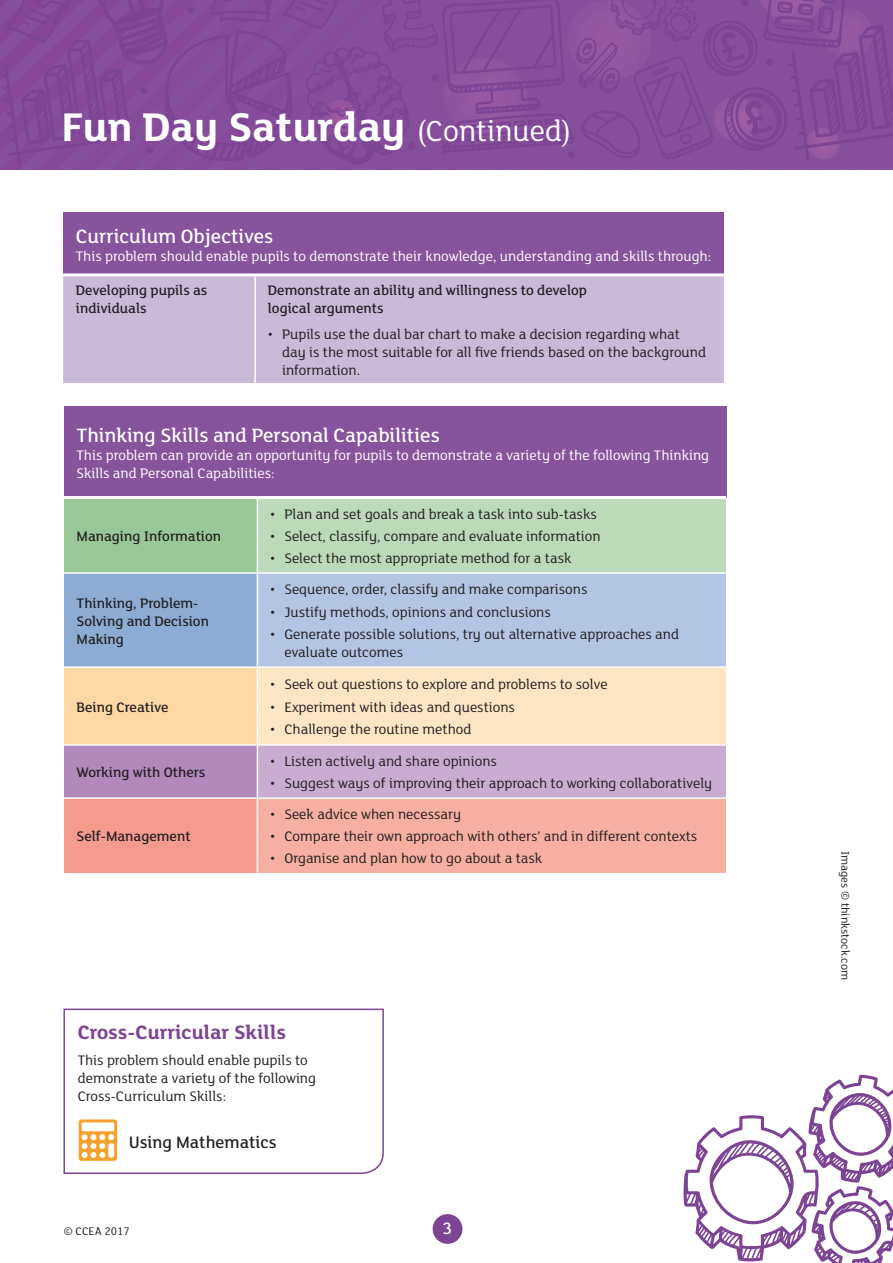
<style>
.page{position:relative;width:893px;height:1263px;background:#fff}
.page>*{position:absolute;margin:0;border:0;box-sizing:border-box;transform-origin:0 0}
.t1{font:700 43.5px "FS Lola";color:#fff}
.TSPC_Curriculum_head{font:500 21px "FS Lola";color:#fff}
.cross_curricular_ski{font:700 21px "FS Lola";color:#7d4494}
.t2{font:500 18px "FS Lola";color:#231f20}
.t3{font:500 18px "FS Lola";color:#fff}
.t4{font:15px/18px "FS Lola";color:#231f20}
.t5{font:15px/18px "FS Lola";color:#fff}
.table_header{font:500 15px/18px "FS Lola";color:#231f20}
.Links_H1{font:12px "FS Lola";color:#231f20}
.s1{font-weight:400;font-size:31.5px}
</style>
<div class="page">
<div style="left:433px;top:1214px;width:29px;height:30px;background:#7d4494;border-radius:50%"></div>
<div style="left:63px;top:213px;width:661px;height:62px;background:#86539c"></div>
<div style="left:63px;top:276px;width:661px;height:107px;background:#cab9d7"></div>
<hr style="left:254px;top:276px;width:2px;height:107px;background:#fff">
<hr style="left:63px;top:273px;width:192px;height:3px;background:#fff">
<hr style="left:255px;top:273px;width:469px;height:3px;background:#fff">
<div style="left:64px;top:406px;width:662px;height:91px;background:#86539c"></div>
<div style="left:64px;top:497px;width:193px;height:76px;background:#98c898"></div>
<div style="left:257px;top:497px;width:469px;height:76px;background:#bcd9b9"></div>
<div style="left:64px;top:573px;width:193px;height:94px;background:#8dacd4"></div>
<div style="left:257px;top:573px;width:469px;height:94px;background:#b3c5e2"></div>
<div style="left:64px;top:667px;width:193px;height:78px;background:#fdd8a5"></div>
<div style="left:257px;top:667px;width:469px;height:78px;background:#fde6c4"></div>
<div style="left:64px;top:745px;width:193px;height:53px;background:#b189bb"></div>
<div style="left:257px;top:745px;width:469px;height:53px;background:#c8add0"></div>
<div style="left:64px;top:798px;width:193px;height:75px;background:#f49b8e"></div>
<div style="left:257px;top:798px;width:469px;height:75px;background:#f7afa2"></div>
<hr style="left:257px;top:499px;width:1px;height:73px;background:#fff">
<hr style="left:257px;top:574px;width:1px;height:92px;background:#fff">
<hr style="left:257px;top:668px;width:1px;height:76px;background:#fff">
<hr style="left:257px;top:746px;width:1px;height:51px;background:#fff">
<hr style="left:257px;top:799px;width:1px;height:74px;background:#fff">
<hr style="left:64px;top:572px;width:193px;height:2px;background:#fff">
<hr style="left:257px;top:572px;width:469px;height:2px;background:#fff">
<hr style="left:64px;top:666px;width:193px;height:2px;background:#fff">
<hr style="left:257px;top:666px;width:469px;height:2px;background:#fff">
<hr style="left:64px;top:744px;width:193px;height:2px;background:#fff">
<hr style="left:257px;top:744px;width:469px;height:2px;background:#fff">
<hr style="left:64px;top:797px;width:193px;height:2px;background:#fff">
<hr style="left:257px;top:797px;width:469px;height:2px;background:#fff">
<hr style="left:64px;top:496px;width:193px;height:3px;background:#fff">
<hr style="left:257px;top:496px;width:469px;height:3px;background:#fff">
<svg style="left:63px;top:1008px;width:321px;height:166px"></svg>
<svg style="left:79px;top:1119px;width:38px;height:42px"></svg>
<svg style="left:0;top:0;width:893px;height:170px;background:#854c9a"></svg>
<svg style="left:683px;top:1075px;width:210px;height:188px"></svg>
<h1 class="t1" style="left:62px;top:97px;width:511px">Fun Day Saturday <span class="s1">(Continued)</span></h1>
<p class="TSPC_Curriculum_head" style="left:76px;top:222px;width:199px">Curriculum Objectives</p>
<p class="t5" style="left:76px;top:246px;width:637px">This problem should enable pupils to demonstrate their knowledge, understanding and skills through:</p>
<p class="table_header" style="left:76px;top:280px;width:133px">Developing pupils as individuals</p>
<p class="table_header" style="left:268px;top:280px;width:321px">Demonstrate an ability and willingness to develop logical arguments</p>
<p class="t4" style="left:282px;top:325px;width:425px;text-indent:-14px">• Pupils use the dual bar chart to make a decision regarding what day is the most suitable for all five friends based on the background information.</p>
<p class="TSPC_Curriculum_head" style="left:77px;top:421px;width:365px">Thinking Skills and Personal Capabilities</p>
<p class="t5" style="left:77px;top:445px;width:634px">This problem can provide an opportunity for pupils to demonstrate a variety of the following Thinking<br>Skills and Personal Capabilities:</p>
<p class="table_header" style="left:77px;top:526px;width:146px">Managing Information</p>
<p class="table_header" style="left:77px;top:593px;width:134px">Thinking, Problem-<br>Solving and Decision<br>Making</p>
<p class="table_header" style="left:77px;top:697px;width:94px">Being Creative</p>
<p class="table_header" style="left:77px;top:763px;width:130px">Working with Others</p>
<p class="table_header" style="left:77px;top:827px;width:116px">Self-Management</p>
<p class="t4" style="left:270px;top:504px;width:328px">• Plan and set goals and break a task into sub-tasks</p>
<p class="t4" style="left:270px;top:526px;width:332px">• Select, classify, compare and evaluate information</p>
<p class="t4" style="left:270px;top:549px;width:303px">• Select the most appropriate method for a task</p>
<p class="t4" style="left:270px;top:580px;width:319px">• Sequence, order, classify and make comparisons</p>
<p class="t4" style="left:270px;top:602px;width:282px">• Justify methods, opinions and conclusions</p>
<p class="t4" style="left:284px;top:624px;width:396px;text-indent:-14px">• Generate possible solutions, try out alternative approaches and evaluate outcomes</p>
<p class="t4" style="left:270px;top:675px;width:339px">• Seek out questions to explore and problems to solve</p>
<p class="t4" style="left:270px;top:697px;width:246px">• Experiment with ideas and questions</p>
<p class="t4" style="left:270px;top:719px;width:203px">• Challenge the routine method</p>
<p class="t4" style="left:270px;top:751px;width:228px">• Listen actively and share opinions</p>
<p class="t4" style="left:270px;top:774px;width:444px">• Suggest ways of improving their approach to working collaboratively</p>
<p class="t4" style="left:270px;top:804px;width:192px">• Seek advice when necessary</p>
<p class="t4" style="left:270px;top:826px;width:429px">• Compare their own approach with others’ and in different contexts</p>
<p class="t4" style="left:270px;top:849px;width:274px">• Organise and plan how to go about a task</p>
<p class="cross_curricular_ski" style="left:78px;top:1017px;width:210px">Cross-Curricular Skills</p>
<p class="t4" style="left:78px;top:1050px;width:240px">This problem should enable pupils to demonstrate a variety of the following<br>Cross-Curriculum Skills:</p>
<p class="t2" style="left:129px;top:1131px;width:149px">Using Mathematics</p>
<p class="Links_H1" style="left:64px;top:1223px;width:67px">© CCEA 2017</p>
<p class="t3" style="left:442px;top:1216px;width:11px">3</p>
<p class="Links_H1" style="left:853px;top:850px;width:131px;rotate:90deg">Images © thinkstock.com</p>
</div>
